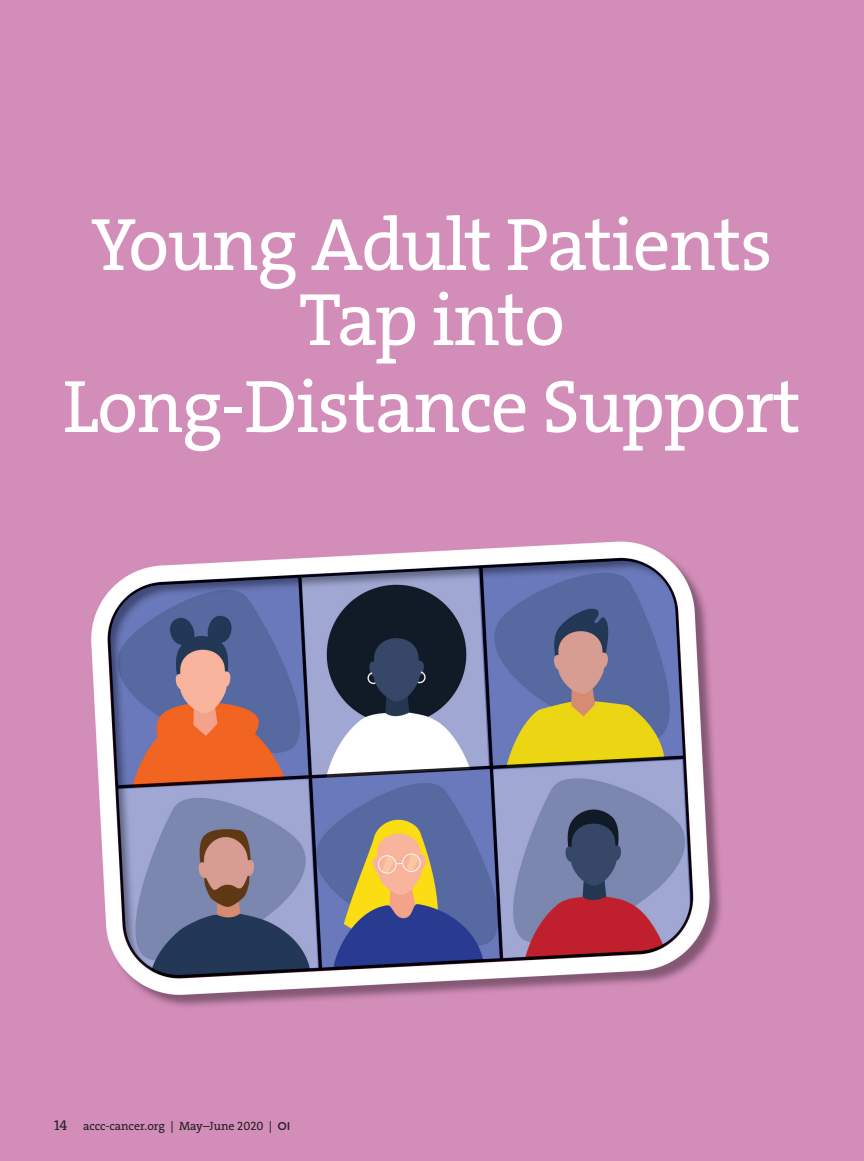
<style>
.page{position:relative;width:864px;height:1161px;background:#fff}
.page>*{position:absolute;margin:0;border:0;box-sizing:border-box;transform-origin:0 0}
.Feature_CT{font:75px/75px "The Serif B W5 Plain";letter-spacing:-.02em;color:#fff;text-align:center}
.t1{font:14.25px "The Serif Caps";color:#231f20}
.t2{font:12px "The Serif B W5 Plain";color:#231f20}
.s1{font-family:"The Serif Caps"}
.s2{font-family:"Gotham";font-weight:500;font-size:11.25px}
</style>
<div class="page">
<img style="left:0;top:0;width:864px;height:1161px">
<p class="Feature_CT" style="left:91px;top:207px;width:683px">Young Adult Patients<br>Tap into</p>
<p class="Feature_CT" style="left:63px;top:369px;width:740px">Long-Distance Support</p>
<p class="t1" style="left:54px;top:1113px;width:15px">14</p>
<p class="t2" style="left:83px;top:1118px;width:209px">accc-cancer.org | May–June <span class="s1">2020</span> | <span class="s2">OI</span></p>
</div>
